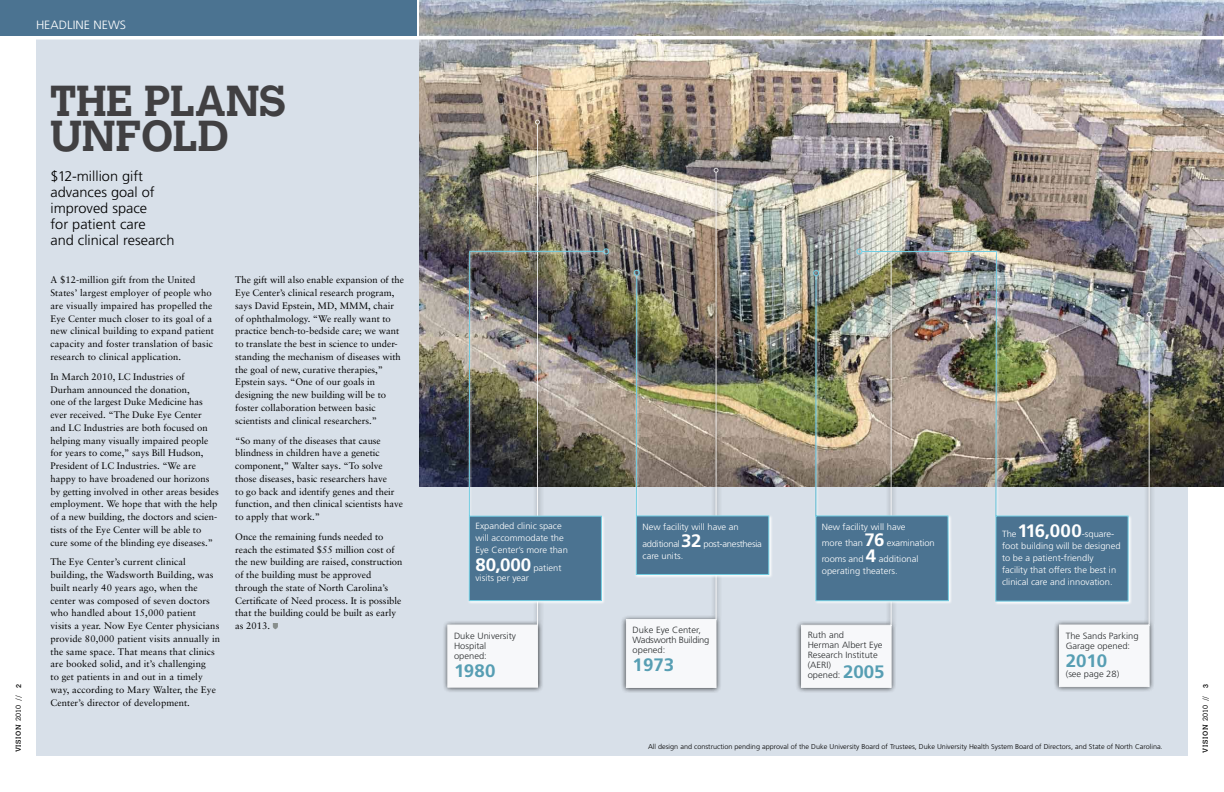
<style>
.page{position:relative;width:1224px;height:792px;background:#fff}
.page>*{position:absolute;margin:0;border:0;box-sizing:border-box;transform-origin:0 0}
.t1{font:700 43px/35px "Calvert";letter-spacing:-.01em;color:#414042}
.t2{font:700 18px "Frutiger";color:#378ea6;scale:1.04 1}
.t3{font:300 14px/16px "Frutiger";color:#000;scale:1.04 1}
.t4{font:300 12px "Frutiger";color:#fff;scale:1.04 1}
.t5{font:9.5px/12.7px "Sabon";color:#000}
.t6{font:300 9px/12px "Frutiger";color:#fff;scale:1.04 1}
.t7{font:300 9px/10px "Frutiger";color:#000;scale:1.04 1}
.t8{font:300 9px/17px "Frutiger";letter-spacing:-.025em;color:#fff;scale:1.04 1}
.t9{font:300 7px "Frutiger";color:#000;scale:1.04 1}
.t10{font:7px "Calvert";letter-spacing:.1em;color:#000}
.s1{font-weight:700;font-size:18px}
.s2{font-weight:700;font-size:18px;color:#378ea6}
.s3{font-weight:300}
.s4{font-family:"Helvetica Neue";font-weight:500}
</style>
<div class="page">
<div style="left:36px;top:40px;width:1152px;height:716px;background:#d8e0e9"></div>
<img style="left:420px;top:0;width:804px;height:486px">
<div style="left:0;top:0;width:417px;height:36px;background:#4b7391"></div>
<svg style="left:36px;top:36px;width:1188px;height:4px"></svg>
<svg style="left:273px;top:623px;width:5px;height:6px"></svg>
<div style="left:796px;top:130px;width:103px;height:563px;background:#000;opacity:.95"></div>
<img style="left:800px;top:139px;width:92px;height:549px">
<svg style="left:889px;top:135px;width:5px;height:5px"></svg>
<div style="left:442px;top:114px;width:103px;height:579px;background:#000;opacity:.95"></div>
<img style="left:447px;top:123px;width:92px;height:565px">
<svg style="left:535px;top:120px;width:5px;height:5px"></svg>
<div style="left:1054px;top:307px;width:103px;height:386px;background:#000;opacity:.95"></div>
<svg style="left:1058px;top:312px;width:94px;height:376px"></svg>
<div style="left:620px;top:163px;width:104px;height:530px;background:#000;opacity:.95"></div>
<img style="left:625px;top:171px;width:92px;height:517px">
<svg style="left:714px;top:168px;width:5px;height:5px"></svg>
<svg style="left:814px;top:275px;width:138px;height:330px"></svg>
<img style="left:815px;top:275px;width:134px;height:327px">
<svg style="left:634px;top:275px;width:139px;height:303px"></svg>
<img style="left:635px;top:275px;width:135px;height:300px">
<div style="left:632px;top:269px;width:11px;height:10px;background:#fff;opacity:.75"></div>
<svg style="left:634px;top:270px;width:6px;height:6px"></svg>
<div style="left:812px;top:269px;width:10px;height:10px;background:#fff;opacity:.75"></div>
<svg style="left:813px;top:270px;width:6px;height:6px"></svg>
<div style="left:855px;top:247px;width:11px;height:11px;background:#fff;opacity:.75"></div>
<svg style="left:856px;top:249px;width:6px;height:6px"></svg>
<div style="left:602px;top:247px;width:10px;height:11px;background:#fff;opacity:.75"></div>
<svg style="left:603px;top:248px;width:6px;height:6px"></svg>
<div style="left:468px;top:250px;width:139px;height:5px;background:#fff;opacity:.75"></div>
<svg style="left:467px;top:250px;width:138px;height:354px"></svg>
<img style="left:468px;top:250px;width:134px;height:352px">
<svg style="left:994px;top:250px;width:138px;height:355px"></svg>
<img style="left:995px;top:250px;width:134px;height:352px">
<div style="left:861px;top:250px;width:139px;height:5px;background:#fff;opacity:.75"></div>
<hr style="left:862px;top:251px;width:134px;height:1px;background:#70cde2">
<p class="t4" style="left:36px;top:18px;width:88px">HEADLINE NEWS</p>
<h1 class="t1" style="left:50px;top:83px;width:238px">THE PLANS<br>UNFOLD</h1>
<h3 class="t3" style="left:50px;top:168px;width:121px">$12-million gift advances goal of improved space<br>for patient care<br>and clinical research</h3>
<p class="t5" style="left:50px;top:274px;width:165px">A $12-million gift from the United States’ largest employer of people who are visually impaired has propelled the Eye Center much closer to its goal of a new clinical building to expand patient capacity and foster translation of basic research to clinical application.</p>
<p class="t5" style="left:50px;top:370px;width:170px">In March 2010, LC Industries of Durham announced the donation,<br>one of the largest Duke Medicine has ever received. “The Duke Eye Center and LC Industries are both focused on helping many visually impaired people for years to come,” says Bill Hudson, President of LC Industries. “We are happy to have broadened our horizons by getting involved in other areas besides employment. We hope that with the help of a new building, the doctors and scien&shy;tists of the Eye Center will be able to cure some of the blinding eye diseases.”</p>
<p class="t5" style="left:50px;top:556px;width:171px">The Eye Center’s current clinical building, the Wadsworth Building, was built nearly 40 years ago, when the center was composed of seven doctors who handled about 15,000 patient<br>visits a year. Now Eye Center physicians provide 80,000 patient visits annually in the same space. That means that clinics are booked solid, and it’s challenging<br>to get patients in and out in a timely way, according to Mary Walter, the Eye Center’s director of development.</p>
<p class="t5" style="left:235px;top:274px;width:170px">The gift will also enable expansion of the Eye Center’s clinical research program, says David Epstein, MD, MMM, chair of ophthalmology. “We really want to practice bench-to-bedside care; we want to translate the best in science to under&shy;standing the mechanism of diseases with the goal of new, curative therapies,” Epstein says. “One of our goals in designing the new building will be to foster collaboration between basic scientists and clinical researchers.”</p>
<p class="t5" style="left:235px;top:434px;width:169px">“So many of the diseases that cause blindness in children have a genetic component,” Walter says. “To solve those diseases, basic researchers have<br>to go back and identify genes and their function, and then clinical scientists have to apply that work.”</p>
<p class="t5" style="left:235px;top:530px;width:169px">Once the remaining funds needed to reach the estimated $55 million cost of the new building are raised, construction of the building must be approved through the state of North Carolina’s Certificate of Need process. It is possible that the building could be built as early as 2013.</p>
<p class="t6" style="left:475px;top:520px;width:90px">Expanded clinic space will accommodate the<br>Eye Center’s more than</p>
<p class="t6" style="left:475px;top:563px;width:84px;line-height:10px"><span class="s1">80,000</span> patient visits per year</p>
<p class="t8" style="left:643px;top:518px;width:116px">New facility will have an additional <span class="s1">32</span> post-anesthesia</p>
<p class="t6" style="left:643px;top:550px;width:41px">care units.</p>
<p class="t6" style="left:822px;top:519px;width:110px;line-height:16px">New facility will have<br>more than <span class="s1">76</span> examination rooms and <span class="s1">4</span> additional</p>
<p class="t6" style="left:822px;top:565px;width:75px">operating theaters.</p>
<p class="t6" style="left:1002px;top:528px;width:116px">The <span class="s1">116,000</span>-square&shy;foot building will be designed to be a patient-friendly facility that offers the best in clinical care and innovation.</p>
<p class="t7" style="left:633px;top:625px;width:75px">Duke Eye Center,<br>Wadsworth Building opened:</p>
<h2 class="t2" style="left:633px;top:654px;width:42px">1973</h2>
<p class="t7" style="left:808px;top:630px;width:76px">Ruth and<br>Herman Albert Eye<br>Research Institute (AERI)<br>opened: <span class="s2">2005</span></p>
<p class="t7" style="left:454px;top:631px;width:61px">Duke University<br>Hospital opened:</p>
<h2 class="t2" style="left:454px;top:660px;width:41px">1980</h2>
<p class="t7" style="left:1066px;top:631px;width:72px">The Sands Parking<br>Garage opened:</p>
<h2 class="t2" style="left:1066px;top:650px;width:42px">2010</h2>
<p class="t7" style="left:1066px;top:669px;width:53px">(see page 28)</p>
<p class="t10" style="left:14px;top:752px;width:70px;rotate:-90deg">VISION <span class="s3">2010 //</span> <span class="s4">2</span></p>
<p class="t10" style="left:1201px;top:753px;width:70px;rotate:-90deg">VISION <span class="s3">2010 //</span> <span class="s4">3</span></p>
<p class="t9" style="left:648px;top:742px;width:497px">All design and construction pending approval of the Duke University Board of Trustees, Duke University Health System Board of Directors, and State of North Carolina.</p>
</div>
